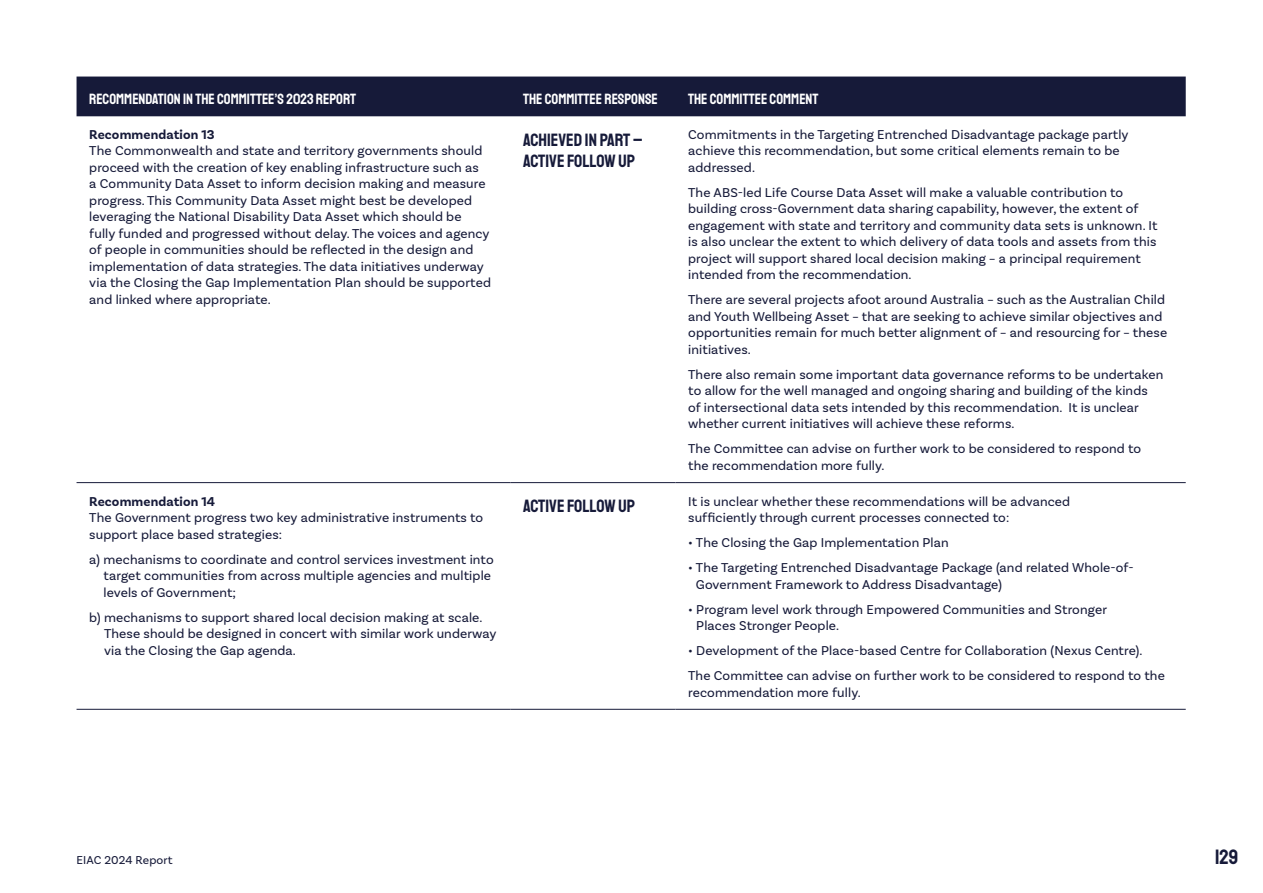
<style>
.page{position:relative;width:1263px;height:893px;background:#fff}
.page>*{position:absolute;margin:0;border:0;box-sizing:border-box;transform-origin:0 0}
.t1{font:21px "Staatliches";color:#161a39}
.Table_Figure_Heading__p{font:18px/21.6px "Staatliches";color:#161a39}
.Quote_caption_table__p{font:15px "Staatliches";color:#fff}
.Table_body{font:13.5px/16.5px "Basic Sans";letter-spacing:.01em;color:#161a39}
.t2{font:12px "Basic Sans";letter-spacing:.01em;color:#161a39}
.s1{font-weight:700}
</style>
<div class="page">
<div style="left:77px;top:77px;width:1109px;height:39px;background:#161a39"></div>
<hr style="left:77px;top:482px;width:433px;height:1px;background:#161a39">
<hr style="left:510px;top:482px;width:165px;height:1px;background:#161a39">
<hr style="left:675px;top:482px;width:511px;height:1px;background:#161a39">
<hr style="left:77px;top:709px;width:433px;height:1px;background:#161a39">
<hr style="left:510px;top:709px;width:165px;height:1px;background:#161a39">
<hr style="left:675px;top:709px;width:511px;height:1px;background:#161a39">
<p class="Quote_caption_table__p" style="left:89px;top:88px;width:268px">RECOMMENDATION IN THE COMMITTEE’S 2023 REPORT</p>
<p class="Quote_caption_table__p" style="left:523px;top:88px;width:136px">THE COMMITTEE RESPONSE</p>
<p class="Quote_caption_table__p" style="left:688px;top:88px;width:132px">THE COMMITTEE COMMENT</p>
<p class="Table_body" style="left:89px;top:126px;width:403px"><span class="s1">Recommendation 13<br></span>The Commonwealth and state and territory governments should proceed with the creation of key enabling infrastructure such as<br>a Community Data Asset to inform decision making and measure progress. This Community Data Asset might best be developed leveraging the National Disability Data Asset which should be fully funded and progressed without delay. The voices and agency of people in communities should be reflected in the design and implementation of data strategies. The data initiatives underway via the Closing the Gap Implementation Plan should be supported and linked where appropriate.</p>
<p class="Table_Figure_Heading__p" style="left:523px;top:129px;width:122px">ACHIEVED IN PART –<br>ACTIVE FOLLOW UP</p>
<p class="Table_body" style="left:688px;top:126px;width:442px">Commitments in the Targeting Entrenched Disadvantage package partly achieve this recommendation, but some critical elements remain to be addressed.</p>
<p class="Table_body" style="left:688px;top:184px;width:471px">The ABS-led Life Course Data Asset will make a valuable contribution to building cross-Government data sharing capability, however, the extent of engagement with state and territory and community data sets is unknown. It is also unclear the extent to which delivery of data tools and assets from this project will support shared local decision making – a principal requirement intended from the recommendation.</p>
<p class="Table_body" style="left:688px;top:291px;width:481px">There are several projects afoot around Australia – such as the Australian Child and Youth Wellbeing Asset – that are seeking to achieve similar objectives and opportunities remain for much better alignment of – and resourcing for – these initiatives.</p>
<p class="Table_body" style="left:688px;top:366px;width:477px">There also remain some important data governance reforms to be undertaken to allow for the well managed and ongoing sharing and building of the kinds of intersectional data sets intended by this recommendation. It is unclear whether current initiatives will achieve these reforms.</p>
<p class="Table_body" style="left:688px;top:440px;width:454px">The Committee can advise on further work to be considered to respond to the recommendation more fully.</p>
<p class="Table_body" style="left:89px;top:493px;width:395px"><span class="s1">Recommendation 14<br></span>The Government progress two key administrative instruments to support place based strategies:</p>
<p class="Table_body" style="left:103px;top:551px;width:392px;text-indent:-14px">a) mechanisms to coordinate and control services investment into target communities from across multiple agencies and multiple levels of Government;</p>
<p class="Table_body" style="left:104px;top:609px;width:394px;text-indent:-15px">b) mechanisms to support shared local decision making at scale.<br>These should be designed in concert with similar work underway via the Closing the Gap agenda.</p>
<p class="Table_Figure_Heading__p" style="left:523px;top:495px;width:113px">ACTIVE FOLLOW UP</p>
<p class="Table_body" style="left:688px;top:493px;width:384px">It is unclear whether these recommendations will be advanced sufficiently through current processes connected to:</p>
<p class="Table_body" style="left:688px;top:534px;width:262px">• The Closing the Gap Implementation Plan</p>
<p class="Table_body" style="left:696px;top:559px;width:439px;text-indent:-8px">• The Targeting Entrenched Disadvantage Package (and related Whole-of-<br>Government Framework to Address Disadvantage)</p>
<p class="Table_body" style="left:696px;top:601px;width:412px;text-indent:-8px">• Program level work through Empowered Communities and Stronger<br>Places Stronger People.</p>
<p class="Table_body" style="left:688px;top:642px;width:456px">• Development of the Place-based Centre for Collaboration (Nexus Centre).</p>
<p class="Table_body" style="left:688px;top:667px;width:478px">The Committee can advise on further work to be considered to respond to the recommendation more fully.</p>
<p class="t2" style="left:77px;top:853px;width:98px">EIAC 2024 Report</p>
<h1 class="t1" style="left:1215px;top:843px;width:25px">129</h1>
</div>
